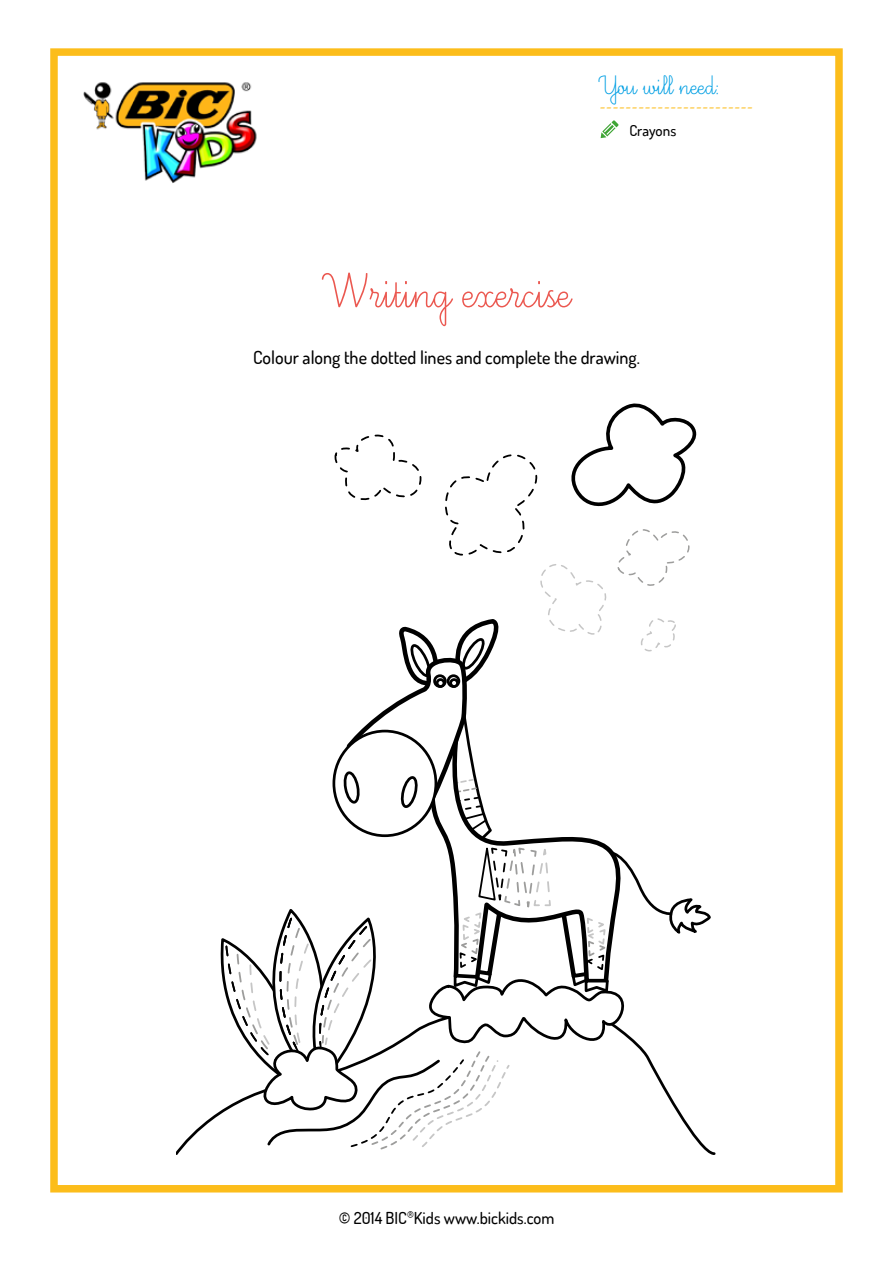
<style>
.page{position:relative;width:893px;height:1263px;background:#fff}
.page>*{position:absolute;margin:0;border:0;box-sizing:border-box;transform-origin:0 0}
.t1{font:60px "Ecriture A Romain Orne";color:#eb5850}
.t2{font:33px "Ecriture A Romain Orne";color:#009fe3}
.t3{font:500 18px "Dosis";color:#000}
.t4{font:18px "Minion Pro";color:#fcbd1b}
.t5{font:500 16.5px "Dosis";color:#000}
.t6{font:500 15px "Dosis";color:#000}
</style>
<div class="page">
<div style="left:50px;top:48px;width:793px;height:1144px;border:8px solid #fcbd1b"></div>
<img style="left:83px;top:82px;width:174px;height:101px">
<svg style="left:601px;top:120px;width:18px;height:18px"></svg>
<svg style="left:215px;top:403px;width:496px;height:748px"></svg>
<h2 class="t2" style="left:600px;top:69px;width:121px">You will need:</h2>
<p class="t4" style="left:600px;top:94px;width:155px">------------------------</p>
<p class="t6" style="left:629px;top:121px;width:48px">Crayons</p>
<h1 class="t1" style="left:323px;top:262px;width:248px">Writing exercise</h1>
<p class="t3" style="left:253px;top:346px;width:388px">Colour along the dotted lines and complete the drawing.</p>
<p class="t5" style="left:339px;top:1207px;width:217px">© 2014 BIC<sup>®</sup>Kids www.bickids.com</p>
</div>
